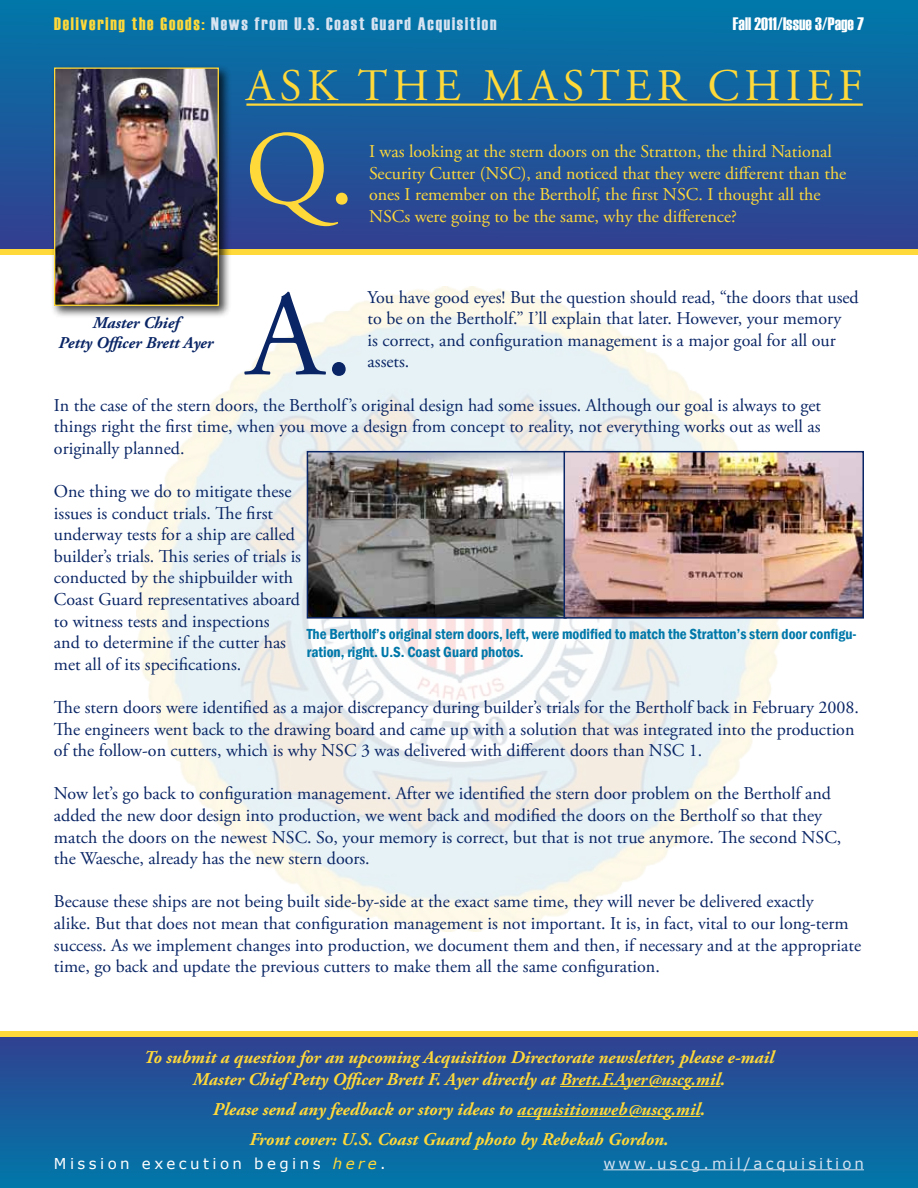
<style>
.page{position:relative;width:918px;height:1188px;background:#fff}
.page>*{position:absolute;margin:0;border:0;box-sizing:border-box;transform-origin:0 0}
.t1{font:122.1px "Adobe Garamond Pro";color:#092565}
.t2{font:105px "Adobe Garamond Pro";color:#ffd939}
.t3{font:45px "Adobe Garamond Pro";letter-spacing:.12em;color:#ffd939}
.t4{font:18px/21.6px "Adobe Garamond Pro";color:#092565}
.t5{font:italic 700 18px/21.6px "Adobe Garamond Pro";color:#ffd939;text-align:center}
.t6{font:18px/21.6px "Adobe Garamond Pro";color:#ffd939}
.t7{font:18px "Haettenschweiler";letter-spacing:.1em;color:#d7e3f1}
.t8{font:18px "Haettenschweiler";color:#fff}
.t9{font:italic 700 16.5px/19.8px "Adobe Garamond Pro";color:#092565;text-align:center}
.t10{font:600 condensed 15px/18px "Franklin Gothic";color:#0078a9}
.t11{font:15px "Verdana";letter-spacing:.23em;color:#fff}
.t12{font:15px "Verdana";letter-spacing:.2em;color:#d7e3f1}
.s1{color:#ffd939}
.s2{font-style:italic;color:#ffd939}
</style>
<div class="page">
<div style="left:0;top:1032px;width:918px;height:156px;background:linear-gradient(to bottom,#313f90,#0178a9)"></div>
<div style="left:0;top:250px;width:918px;height:5px;background:#ffd939"></div>
<div style="left:0;top:1032px;width:918px;height:5px;background:#ffd939"></div>
<img style="left:136px;top:287px;width:646px;height:645px">
<div style="left:0;top:0;width:918px;height:249px;background:linear-gradient(to bottom,#0079a9,#323f90)"></div>
<hr style="left:560px;top:1086px;width:160px;height:1px;background:#ffd939">
<hr style="left:517px;top:1116px;width:183px;height:1px;background:#ffd939">
<hr style="left:246px;top:103px;width:617px;height:3px;background:#ffd939">
<div style="left:51px;top:64px;width:181px;height:255px;background:#000;opacity:.75"></div>
<img style="left:56px;top:70px;width:161px;height:234px">
<div style="left:54px;top:68px;width:165px;height:238px;border:1px solid #ffd939"></div>
<hr style="left:603px;top:1169px;width:261px;height:1px;background:#d7e3f1">
<img style="left:310px;top:454px;width:254px;height:162px">
<div style="left:307px;top:451px;width:260px;height:168px;border:2px solid #092565"></div>
<img style="left:567px;top:454px;width:294px;height:162px">
<div style="left:564px;top:451px;width:300px;height:168px;border:2px solid #092565"></div>
<p class="t7" style="left:54px;top:12px;width:444px"><span class="s1">Delivering the Goods:</span> News from U.S. Coast Guard Acquisition</p>
<p class="t8" style="left:733px;top:12px;width:133px">Fall 2011/Issue 3/Page 7</p>
<h3 class="t3" style="left:246px;top:59px;width:618px">ASK THE MASTER CHIEF</h3>
<h2 class="t2" style="left:245px;top:107px;width:111px">Q.</h2>
<p class="t6" style="left:369px;top:141px;width:479px">I was looking at the stern doors on the Stratton, the third National Security Cutter (NSC), and noticed that they were different than the ones I remember on the Bertholf, the first NSC. I thought all the NSCs were going to be the same, why the difference?</p>
<p class="t4" style="left:368px;top:287px;width:493px">You have good eyes! But the question should read, “the doors that used to be on the Bertholf.” I’ll explain that later. However, your memory<br>is correct, and configuration management is a major goal for all our assets.</p>
<p class="t4" style="left:54px;top:395px;width:769px;text-align:justify">In the case of the stern doors, the Bertholf’s original design had some issues. Although our goal is always to get things right the first time, when you move a design from concept to reality, not everything works out as well as originally planned.</p>
<p class="t4" style="left:54px;top:481px;width:249px">One thing we do to mitigate these issues is conduct trials. The first underway tests for a ship are called builder’s trials. This series of trials is conducted by the shipbuilder with Coast Guard representatives aboard to witness tests and inspections<br>and to determine if the cutter has met all of its specifications.</p>
<p class="t4" style="left:54px;top:697px;width:807px">The stern doors were identified as a major discrepancy during builder’s trials for the Bertholf back in February 2008.<br>The engineers went back to the drawing board and came up with a solution that was integrated into the production of the follow-on cutters, which is why NSC 3 was delivered with different doors than NSC 1.</p>
<p class="t4" style="left:54px;top:783px;width:789px">Now let’s go back to configuration management. After we identified the stern door problem on the Bertholf and added the new door design into production, we went back and modified the doors on the Bertholf so that they match the doors on the newest NSC. So, your memory is correct, but that is not true anymore. The second NSC, the Waesche, already has the new stern doors.</p>
<p class="t4" style="left:54px;top:891px;width:809px">Because these ships are not being built side-by-side at the exact same time, they will never be delivered exactly<br>alike. But that does not mean that configuration management is not important. It is, in fact, vital to our long-term success. As we implement changes into production, we document them and then, if necessary and at the appropriate time, go back and update the previous cutters to make them all the same configuration.</p>
<h1 class="t1" style="left:248px;top:262px;width:108px">A.</h1>
<p class="t9" style="left:59px;top:313px;width:156px">Master Chief<br>Petty Officer Brett Ayer</p>
<p class="t10" style="left:307px;top:624px;width:551px">The Bertholf’s original stern doors, left, were modified to match the Stratton’s stern door configu&shy;ration, right. U.S. Coast Guard photos.</p>
<p class="t5" style="left:144px;top:1047px;width:632px">To submit a question for an upcoming Acquisition Directorate newsletter, please e-mail<br>Master Chief Petty Officer Brett F. Ayer directly at Brett.F.Ayer@uscg.mil.</p>
<p class="t5" style="left:213px;top:1094px;width:494px;line-height:30px">Please send any feedback or story ideas to acquisitionweb@uscg.mil.<br>Front cover: U.S. Coast Guard photo by Rebekah Gordon.</p>
<p class="t11" style="left:54px;top:1153px;width:333px">Mission execution begins <span class="s2">here</span>.</p>
<p class="t12" style="left:603px;top:1153px;width:262px">www.uscg.mil/acquisition</p>
</div>
